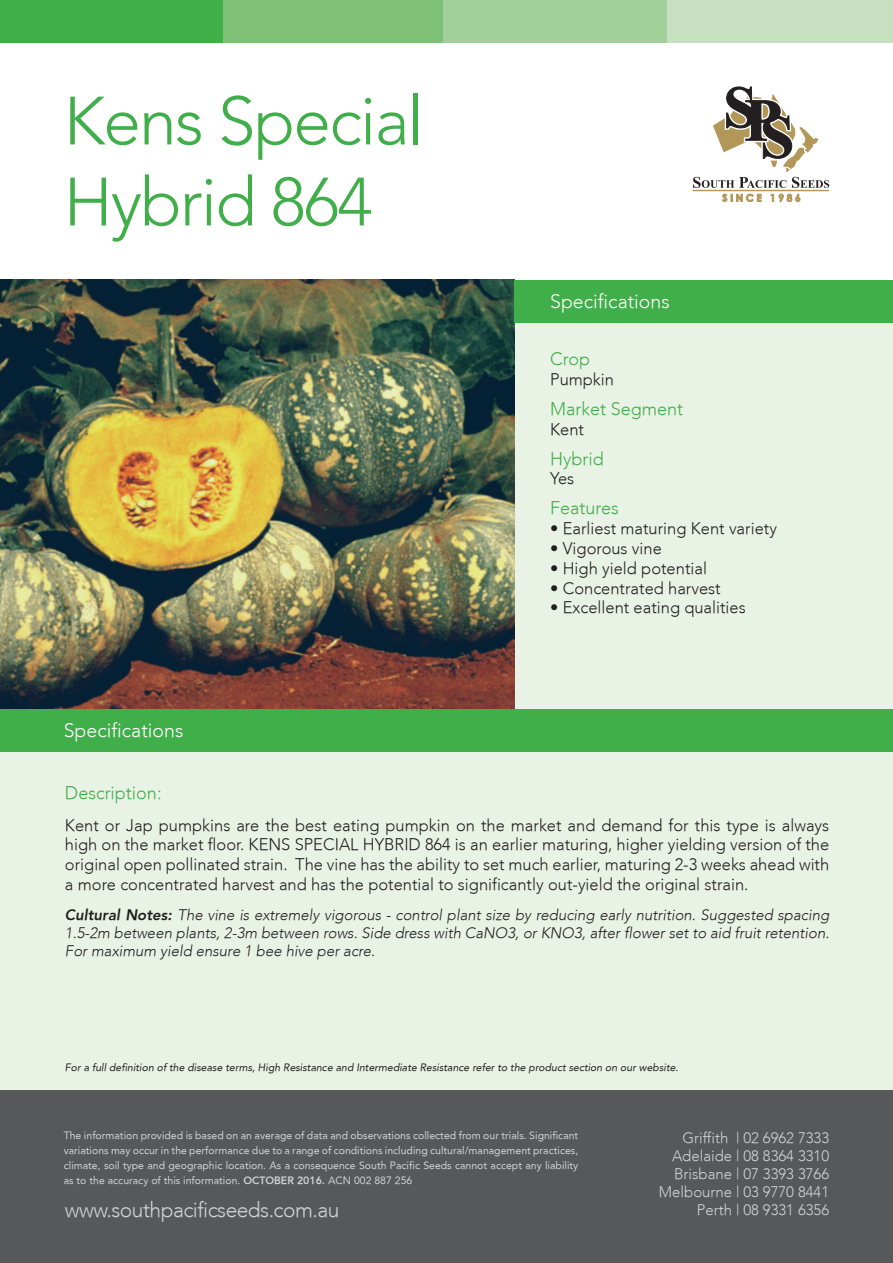
<style>
.page{position:relative;width:893px;height:1263px;background:#fff}
.page>*{position:absolute;margin:0;border:0;box-sizing:border-box;transform-origin:0 0}
.t1{font:300 67.5px/81px "Avenir";letter-spacing:-.025em;color:#40ae49}
.t2{font:300 21px "Avenir";letter-spacing:-.025em;color:#d1d2d4}
.t3{font:300 19.5px "Avenir";color:#fff}
.t4{font:300 18px "Avenir";color:#40ae49}
.t5{font:300 16.5px/19.8px "Avenir";color:#231f20;text-align:justify}
.t6{font:italic 300 15px/18px "Avenir";color:#231f20;text-align:justify}
.t7{font:300 15px/18px "Avenir";color:#d1d2d4;text-align:right}
.t8{font:10.5px/15px "Avenir";color:#d1d2d4;text-align:justify}
.t9{font:italic 10.5px "Avenir";color:#231f20}
.s1{font-weight:800}
</style>
<div class="page">
<div style="left:0;top:280px;width:893px;height:820px;background:#e9f3e5"></div>
<img style="left:0;top:280px;width:514px;height:429px">
<div style="left:0;top:1091px;width:893px;height:172px;background:#57585a"></div>
<div style="left:0;top:709px;width:893px;height:43px;background:#40ae49"></div>
<div style="left:514px;top:280px;width:379px;height:43px;background:#40ae49"></div>
<div style="left:0;top:0;width:223px;height:43px;background:#40ae49"></div>
<div style="left:223px;top:0;width:224px;height:43px;background:#7fc077"></div>
<div style="left:444px;top:0;width:224px;height:43px;background:#a3cf9a"></div>
<div style="left:668px;top:0;width:225px;height:43px;background:#c7e0bf"></div>
<hr style="left:692px;top:190px;width:137px;height:1px;background:#b39759">
<svg style="left:722px;top:194px;width:39px;height:8px"></svg>
<svg style="left:771px;top:194px;width:29px;height:8px"></svg>
<svg style="left:693px;top:86px;width:136px;height:102px"></svg>
<h1 class="t1" style="left:64px;top:81px;width:362px">Kens Special<br>Hybrid 864</h1>
<p class="t3" style="left:64px;top:719px;width:121px">Specifications</p>
<p class="t3" style="left:550px;top:290px;width:121px">Specifications</p>
<p class="t4" style="left:550px;top:348px;width:42px">Crop</p>
<p class="t5" style="left:550px;top:369px;width:65px">Pumpkin</p>
<p class="t4" style="left:550px;top:398px;width:135px">Market Segment</p>
<p class="t5" style="left:550px;top:419px;width:35px">Kent</p>
<p class="t4" style="left:550px;top:448px;width:55px">Hybrid</p>
<p class="t5" style="left:550px;top:469px;width:26px">Yes</p>
<p class="t4" style="left:550px;top:497px;width:70px">Features</p>
<p class="t5" style="left:550px;top:518px;width:228px">• Earliest maturing Kent variety</p>
<p class="t5" style="left:550px;top:538px;width:113px">• Vigorous vine</p>
<p class="t5" style="left:550px;top:558px;width:158px">• High yield potential</p>
<p class="t5" style="left:550px;top:578px;width:172px">• Concentrated harvest</p>
<p class="t5" style="left:550px;top:598px;width:197px">• Excellent eating qualities</p>
<p class="t4" style="left:65px;top:782px;width:98px">Description:</p>
<p class="t5" style="left:65px;top:815px;width:766px">Kent or Jap pumpkins are the best eating pumpkin on the market and demand for this type is always high on the market floor. KENS SPECIAL HYBRID 864 is an earlier maturing, higher yielding version of the original open pollinated strain. The vine has the ability to set much earlier, maturing 2-3 weeks ahead with a more concentrated harvest and has the potential to significantly out-yield the original strain.</p>
<p class="t6" style="left:65px;top:906px;width:766px"><span class="s1">Cultural Notes:</span> The vine is extremely vigorous - control plant size by reducing early nutrition. Suggested spacing 1.5-2m between plants, 2-3m between rows. Side dress with CaNO3, or KNO3, after flower set to aid fruit retention.<br>For maximum yield ensure 1 bee hive per acre.</p>
<p class="t9" style="left:65px;top:1061px;width:615px">For a full definition of the disease terms, High Resistance and Intermediate Resistance refer to the product section on our website.</p>
<p class="t8" style="left:64px;top:1128px;width:516px">The information provided is based on an average of data and observations collected from our trials. Significant variations may occur in the performance due to a range of conditions including cultural/management practices, climate, soil type and geographic location. As a consequence South Pacific Seeds cannot accept any liability as to the accuracy of this information. <span class="s1">OCTOBER 2016.</span> ACN 002 887 256</p>
<p class="t7" style="left:659px;top:1129px;width:172px">Griffith | 02 6962 7333<br>Adelaide | 08 8364 3310<br>Brisbane | 07 3393 3766<br>Melbourne | 03 9770 8441<br>Perth | 08 9331 6356</p>
<p class="t2" style="left:65px;top:1197px;width:276px">www.southpacificseeds.com.au</p>
</div>
